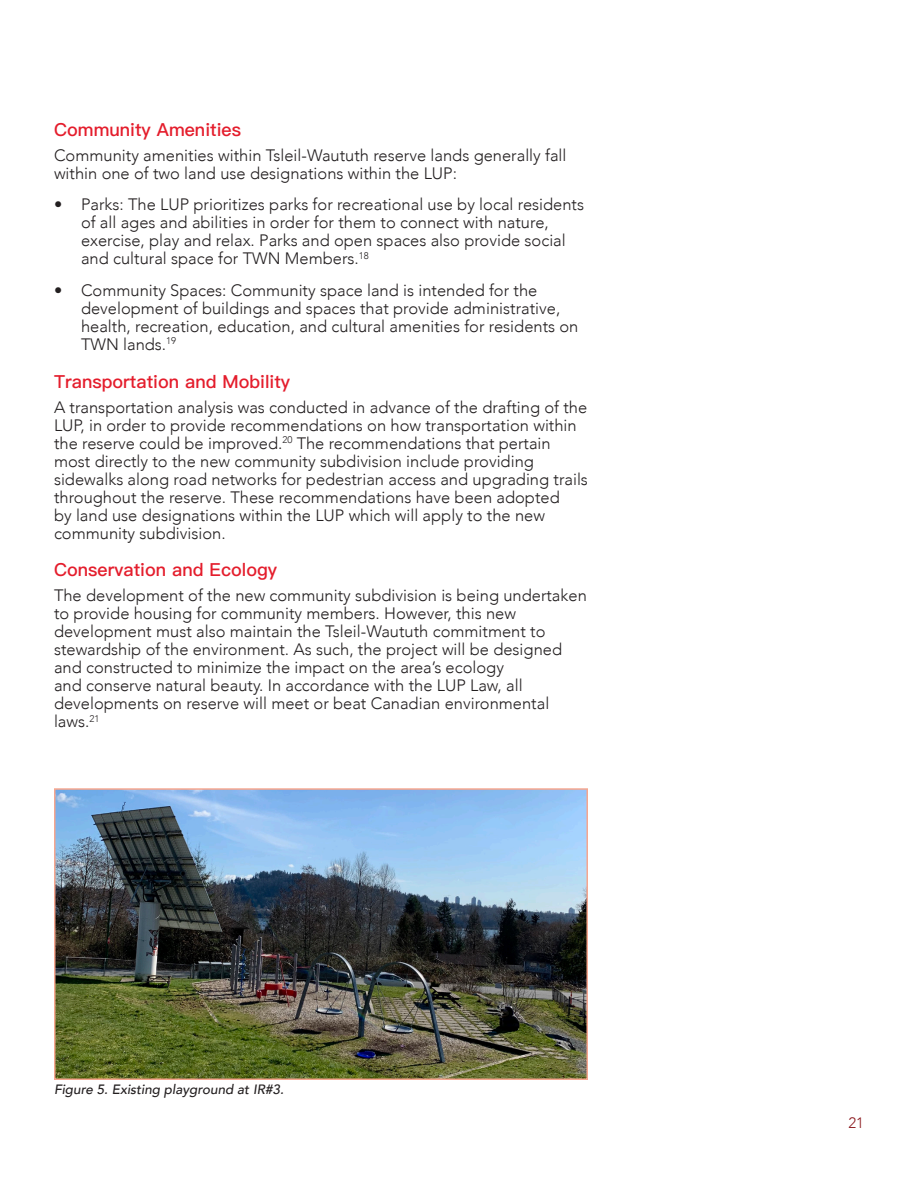
<style>
.page{position:relative;width:918px;height:1188px;background:#fff}
.page>*{position:absolute;margin:0;border:0;box-sizing:border-box;transform-origin:0 0}
.Heading_3{font:500 18px "Ping Fang HK";color:#e41d2c}
.Body_Paragraph{font:300 16.5px/18px "Avenir";color:#231f20}
.t1{font:300 15px "Avenir";color:#8a161b}
.image_figure_Caption{font:italic 500 13.5px "Avenir";color:#231f20}
</style>
<div class="page">
<img style="left:57px;top:791px;width:528px;height:286px">
<div style="left:54px;top:788px;width:534px;height:292px;border:2px solid #f6a68f"></div>
<p class="Heading_3" style="left:54px;top:119px;width:189px">Community Amenities</p>
<p class="Body_Paragraph" style="left:54px;top:146px;width:514px">Community amenities within Tsleil-Waututh reserve lands generally fall within one of two land use designations within the LUP:</p>
<p class="Body_Paragraph" style="left:81px;top:196px;width:505px;text-indent:-27px">• Parks: The LUP prioritizes parks for recreational use by local residents of all ages and abilities in order for them to connect with nature, exercise, play and relax. Parks and open spaces also provide social and cultural space for TWN Members.<sup>18</sup></p>
<p class="Body_Paragraph" style="left:81px;top:281px;width:499px;text-indent:-27px">• Community Spaces: Community space land is intended for the development of buildings and spaces that provide administrative, health, recreation, education, and cultural amenities for residents on TWN lands.<sup>19</sup></p>
<p class="Heading_3" style="left:54px;top:370px;width:238px">Transportation and Mobility</p>
<p class="Body_Paragraph" style="left:54px;top:398px;width:536px">A transportation analysis was conducted in advance of the drafting of the LUP, in order to provide recommendations on how transportation within the reserve could be improved.<sup>20</sup> The recommendations that pertain most directly to the new community subdivision include providing sidewalks along road networks for pedestrian access and upgrading trails throughout the reserve. These recommendations have been adopted<br>by land use designations within the LUP which will apply to the new community subdivision.</p>
<p class="Heading_3" style="left:54px;top:559px;width:225px">Conservation and Ecology</p>
<p class="Body_Paragraph" style="left:54px;top:586px;width:534px">The development of the new community subdivision is being undertaken to provide housing for community members. However, this new development must also maintain the Tsleil-Waututh commitment to stewardship of the environment. As such, the project will be designed and constructed to minimize the impact on the area’s ecology<br>and conserve natural beauty. In accordance with the LUP Law, all developments on reserve will meet or beat Canadian environmental laws.<sup>21</sup></p>
<p class="image_figure_Caption" style="left:54px;top:1081px;width:231px">Figure 5. Existing playground at IR#3.</p>
<p class="t1" style="left:848px;top:1114px;width:17px">21</p>
</div>
